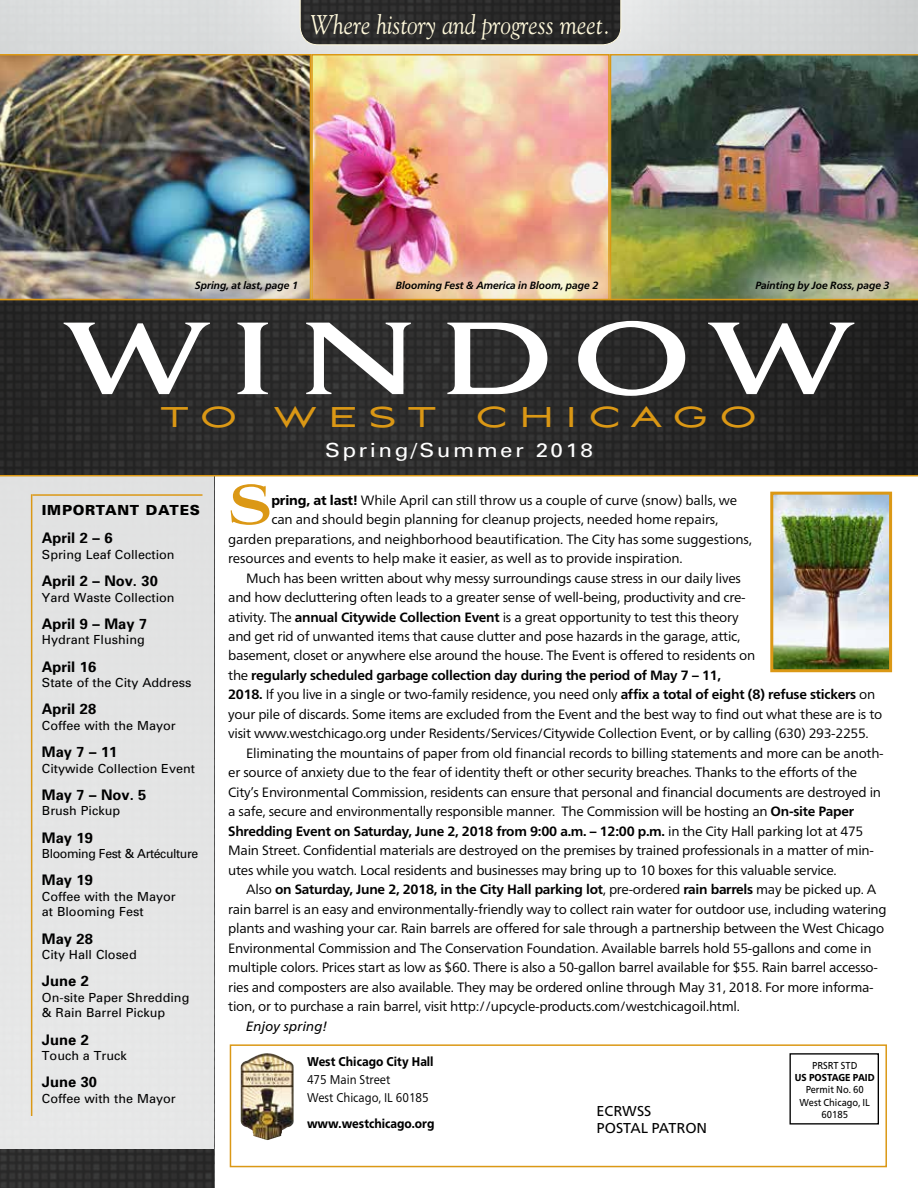
<style>
.page{position:relative;width:918px;height:1188px;background:#fff}
.page>*{position:absolute;margin:0;border:0;box-sizing:border-box;transform-origin:0 0}
.t1{font:700 96.15px "Aviano Serif";letter-spacing:.2em;color:#fff}
.t2{font:700 70.2px "Aviano";color:#db9815;scale:.9 1}
.t3{font:35.7px "Aviano Sans";letter-spacing:.28em;color:#db9815;scale:1.15 1}
.t4{font:italic 27px "Goudy";color:#fff9db;scale:.89 1}
.t5{font:19.5px "Univers";letter-spacing:.11em;color:#fff;scale:1.15 1}
.t6{font:700 14.55px "Univers";color:#000}
.t7{font:14.25px/17.1px "Frutiger Neue LTW1 G";color:#000}
.t8{font:900 13.95px "Univers";letter-spacing:.05em;color:#000}
.t9{font:13.5px "Frutiger Neue LTW1 G";letter-spacing:-.02em;color:#000}
.t10{font:700 13.5px "Frutiger Neue LTW1 G";letter-spacing:-.02em;color:#000}
.t11{font:italic 13.5px "Frutiger Neue LTW1 G";color:#000}
.t12{font:800 12.75px "Frutiger Neue LTW1 G";color:#000;scale:.9 1}
.t13{font:12.75px/18.3px "Frutiger Neue LTW1 G";color:#000;scale:.9 1}
.t14{font:12.45px/15.5px "Univers";color:#000}
.t15{font:12.45px "Univers";letter-spacing:-.03em;color:#000}
.t16{font:italic 700 10.5px "Frutiger Neue LTW1 G";letter-spacing:-.01em;color:#000}
.t17{font:10.05px/12.1px "Frutiger Neue LTW1 G";color:#000;text-align:center;scale:.92 1}
.t18{font:800 10.05px "Frutiger Neue LTW1 G";color:#000;scale:.92 1}
.s1{font-weight:800}
.s2{font-weight:700}
.s3{font-weight:400}
</style>
<div class="page">
<div style="left:0;top:454px;width:214px;height:734px;background:#e4e4e4"></div>
<div style="left:0;top:0;width:918px;height:333px;background:#d7dada"></div>
<div style="left:230px;top:1044px;width:657px;height:123px;background:#fff;border:2px solid #db9815"></div>
<img style="left:241px;top:1054px;width:40px;height:86px">
<div style="left:182px;top:0;width:557px;height:163px;background:#dddfe0"></div>
<svg style="left:300px;top:0;width:321px;height:45px;background:#302f2f"></svg>
<img style="left:0;top:54px;width:311px;height:245px">
<img style="left:314px;top:57px;width:293px;height:240px">
<img style="left:610px;top:54px;width:308px;height:245px">
<div style="left:789px;top:1053px;width:90px;height:72px;border:1px solid #000"></div>
<img style="left:0;top:1150px;width:214px;height:38px">
<hr style="left:32px;top:494px;width:171px;height:2px;background:#db9815">
<hr style="left:31px;top:494px;width:1px;height:622px;background:#db9815">
<div style="left:311px;top:54px;width:299px;height:246px;border:2px solid #db9815"></div>
<div style="left:160px;top:246px;width:172px;height:81px;background:#fff;opacity:.75"></div>
<div style="left:361px;top:245px;width:272px;height:82px;background:#fff;opacity:.75"></div>
<div style="left:720px;top:245px;width:198px;height:82px;background:#fff;opacity:.75"></div>
<img style="left:774px;top:496px;width:114px;height:172px">
<div style="left:770px;top:492px;width:122px;height:180px;border:3px solid #db9815"></div>
<svg style="left:0;top:299px;width:918px;height:177px;background:#2b2a28"></svg>
<h3 class="t4" style="left:310px;top:9px;width:339px">Where history and progress meet.</h3>
<p class="t16" style="left:195px;top:279px;width:105px">Spring, at last, page 1</p>
<p class="t16" style="left:396px;top:279px;width:204px">Blooming Fest &amp; America in Bloom, page 2</p>
<p class="t16" style="left:755px;top:279px;width:136px">Painting by Joe Ross, page 3</p>
<h1 class="t1" style="left:65px;top:295px;width:792px">WINDOW</h1>
<h3 class="t3" style="left:161px;top:398px;width:520px">TO WEST CHICAGO</h3>
<h3 class="t5" style="left:325px;top:438px;width:234px">Spring/Summer 2018</h3>
<p class="t8" style="left:42px;top:501px;width:159px">IMPORTANT DATES</p>
<p class="t6" style="left:42px;top:529px;width:72px">April 2 – 6</p>
<p class="t14" style="left:42px;top:547px;width:134px">Spring Leaf Collection</p>
<p class="t6" style="left:42px;top:572px;width:118px">April 2 – Nov. 30</p>
<p class="t14" style="left:42px;top:589px;width:134px">Yard Waste Collection</p>
<p class="t6" style="left:42px;top:614px;width:107px">April 9 – May 7</p>
<p class="t14" style="left:42px;top:632px;width:104px">Hydrant Flushing</p>
<p class="t6" style="left:42px;top:657px;width:56px">April 16</p>
<p class="t14" style="left:42px;top:675px;width:151px">State of the City Address</p>
<p class="t6" style="left:42px;top:700px;width:56px">April 28</p>
<p class="t14" style="left:42px;top:718px;width:135px">Coffee with the Mayor</p>
<p class="t6" style="left:42px;top:743px;width:77px">May 7 – 11</p>
<p class="t14" style="left:42px;top:760px;width:155px">Citywide Collection Event</p>
<p class="t6" style="left:42px;top:785px;width:106px">May 7 – Nov. 5</p>
<p class="t14" style="left:42px;top:803px;width:80px">Brush Pickup</p>
<p class="t6" style="left:42px;top:828px;width:53px">May 19</p>
<p class="t15" style="left:42px;top:846px;width:158px">Blooming Fest &amp; Artéculture</p>
<p class="t6" style="left:42px;top:871px;width:53px">May 19</p>
<p class="t14" style="left:42px;top:889px;width:135px">Coffee with the Mayor at Blooming Fest</p>
<p class="t6" style="left:42px;top:929px;width:53px">May 28</p>
<p class="t14" style="left:42px;top:947px;width:96px">City Hall Closed</p>
<p class="t6" style="left:42px;top:972px;width:48px">June 2</p>
<p class="t14" style="left:42px;top:989px;width:149px">On-site Paper Shredding &amp; Rain Barrel Pickup</p>
<p class="t6" style="left:42px;top:1030px;width:48px">June 2</p>
<p class="t14" style="left:42px;top:1048px;width:86px">Touch a Truck</p>
<p class="t6" style="left:42px;top:1073px;width:57px">June 30</p>
<p class="t14" style="left:42px;top:1090px;width:135px">Coffee with the Mayor</p>
<h2 class="t2" style="left:228px;top:466px;width:50px">S</h2>
<p class="t9" style="left:271px;top:492px;width:467px"><span class="s1">pring, at last!</span> While April can still throw us a couple of curve (snow) balls, we</p>
<p class="t9" style="left:271px;top:511px;width:449px">can and should begin planning for cleanup projects, needed home repairs,</p>
<p class="t9" style="left:228px;top:531px;width:525px">garden preparations, and neighborhood beautification. The City has some suggestions,</p>
<p class="t9" style="left:228px;top:550px;width:456px">resources and events to help make it easier, as well as to provide inspiration.</p>
<p class="t9" style="left:246px;top:570px;width:496px">Much has been written about why messy surroundings cause stress in our daily lives</p>
<p class="t9" style="left:228px;top:589px;width:519px">and how decluttering often leads to a greater sense of well-being, productivity and cre-</p>
<p class="t9" style="left:228px;top:609px;width:512px">ativity. The <span class="s2">annual Citywide Collection Event</span> is a great opportunity to test this theory</p>
<p class="t9" style="left:228px;top:628px;width:514px">and get rid of unwanted items that cause clutter and pose hazards in the garage, attic,</p>
<p class="t9" style="left:228px;top:648px;width:529px">basement, closet or anywhere else around the house. The Event is offered to residents on</p>
<p class="t10" style="left:228px;top:667px;width:494px"><span class="s3">the</span> regularly scheduled garbage collection day during the period of May 7 – 11,</p>
<p class="t9" style="left:228px;top:687px;width:649px"><span class="s2">2018.</span> If you live in a single or two-family residence, you need only <span class="s2">affix a total of eight (8) refuse stickers</span> on</p>
<p class="t9" style="left:228px;top:706px;width:656px">your pile of discards. Some items are excluded from the Event and the best way to find out what these are is to</p>
<p class="t9" style="left:228px;top:726px;width:642px">visit www.westchicago.org under Residents/Services/Citywide Collection Event, or by calling (630) 293-2255.</p>
<p class="t9" style="left:246px;top:745px;width:639px">Eliminating the mountains of paper from old financial records to billing statements and more can be anoth-</p>
<p class="t9" style="left:228px;top:765px;width:631px">er source of anxiety due to the fear of identity theft or other security breaches. Thanks to the efforts of the</p>
<p class="t9" style="left:228px;top:784px;width:654px">City’s Environmental Commission, residents can ensure that personal and financial documents are destroyed in</p>
<p class="t9" style="left:228px;top:804px;width:627px">a safe, secure and environmentally responsible manner. The Commission will be hosting an <span class="s2">On-site Paper</span></p>
<p class="t10" style="left:228px;top:823px;width:637px">Shredding Event on Saturday, June 2, 2018 from 9:00 a.m. – 12:00 p.m. <span class="s3">in the City Hall parking lot at 475</span></p>
<p class="t9" style="left:228px;top:843px;width:647px">Main Street. Confidential materials are destroyed on the premises by trained professionals in a matter of min-</p>
<p class="t9" style="left:228px;top:862px;width:610px">utes while you watch. Local residents and businesses may bring up to 10 boxes for this valuable service.</p>
<p class="t10" style="left:246px;top:882px;width:632px"><span class="s3">Also</span> on Saturday, June 2, 2018, in the City Hall parking lot<span class="s3">, pre-ordered</span> rain barrels <span class="s3">may be picked up. A</span></p>
<p class="t9" style="left:228px;top:901px;width:660px">rain barrel is an easy and environmentally-friendly way to collect rain water for outdoor use, including watering</p>
<p class="t9" style="left:228px;top:921px;width:658px">plants and washing your car. Rain barrels are offered for sale through a partnership between the West Chicago</p>
<p class="t9" style="left:228px;top:940px;width:645px">Environmental Commission and The Conservation Foundation. Available barrels hold 55-gallons and come in</p>
<p class="t9" style="left:228px;top:960px;width:651px">multiple colors. Prices start as low as $60. There is also a 50-gallon barrel available for $55. Rain barrel accesso-</p>
<p class="t9" style="left:228px;top:979px;width:647px">ries and composters are also available. They may be ordered online through May 31, 2018. For more informa-</p>
<p class="t9" style="left:228px;top:998px;width:513px">tion, or to purchase a rain barrel, visit http://upcycle-products.com/westchicagoil.html.</p>
<p class="t11" style="left:246px;top:1018px;width:82px">Enjoy spring!</p>
<p class="t12" style="left:307px;top:1053px;width:142px">West Chicago City Hall</p>
<p class="t13" style="left:307px;top:1070px;width:137px">475 Main Street<br>West Chicago, IL 60185</p>
<p class="t12" style="left:307px;top:1116px;width:143px">www.westchicago.org</p>
<p class="t7" style="left:597px;top:1102px;width:112px">ECRWSS<br>POSTAL PATRON</p>
<p class="t17" style="left:812px;top:1060px;width:51px">PRSRT STD</p>
<p class="t18" style="left:795px;top:1072px;width:88px">US POSTAGE PAID</p>
<p class="t17" style="left:800px;top:1084px;width:78px">Permit No. 60<br>West Chicago, IL<br>60185</p>
</div>
